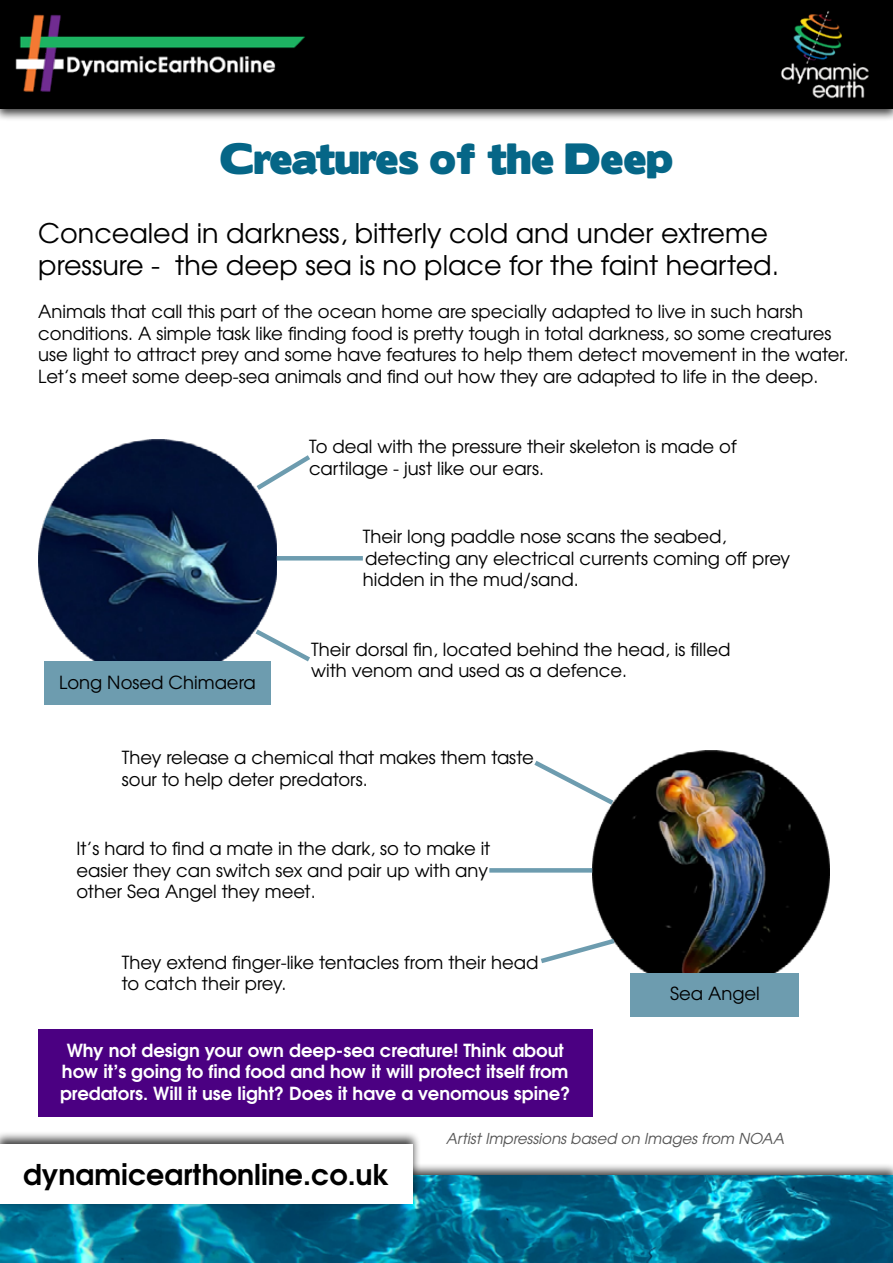
<style>
.page{position:relative;width:893px;height:1263px;background:#fff}
.page>*{position:absolute;margin:0;border:0;box-sizing:border-box;transform-origin:0 0}
.t1{font:39px "Boris Black Bloxx";color:#056687}
.t2{font:700 28.5px "Te X Gyre Adventor";color:#000}
.t3{font:27px/32.4px "Te X Gyre Adventor";color:#000}
.t4{font:18px/21.6px "Te X Gyre Adventor";color:#000}
.t5{font:700 18px/21.6px "Te X Gyre Adventor";color:#fff;text-align:center}
.t6{font:italic 15px "Te X Gyre Adventor";color:#555}
</style>
<div class="page">
<div style="left:0;top:0;width:893px;height:122px;background:#000;opacity:.75"></div>
<div style="left:0;top:0;width:893px;height:108px;background:#000"></div>
<img style="left:15px;top:14px;width:290px;height:78px">
<img style="left:781px;top:11px;width:88px;height:88px">
<div style="left:0;top:1163px;width:893px;height:100px;background:#000;opacity:.75"></div>
<img style="left:0;top:1176px;width:893px;height:87px">
<div style="left:0;top:1131px;width:421px;height:76px;background:#000;opacity:.75"></div>
<div style="left:0;top:1144px;width:412px;height:59px;background:#fff"></div>
<img style="left:39px;top:439px;width:238px;height:239px">
<div style="left:44px;top:661px;width:226px;height:44px;background:#6d9caf"></div>
<img style="left:593px;top:750px;width:236px;height:223px">
<div style="left:630px;top:973px;width:169px;height:43px;background:#6d9caf"></div>
<svg style="left:252px;top:451px;width:58px;height:43px"></svg>
<hr style="left:277px;top:556px;width:86px;height:4px;background:#6d9caf">
<svg style="left:250px;top:625px;width:60px;height:40px"></svg>
<svg style="left:534px;top:757px;width:84px;height:52px"></svg>
<div style="left:489px;top:868px;width:103px;height:5px;background:#6d9caf"></div>
<svg style="left:541px;top:935px;width:78px;height:31px"></svg>
<div style="left:38px;top:1029px;width:554px;height:87px;background:#4b0082"></div>
<h1 class="t1" style="left:220px;top:130px;width:455px">Creatures of the Deep</h1>
<h3 class="t3" style="left:38px;top:215px;width:742px">Concealed in darkness, bitterly cold and under extreme pressure - the deep sea is no place for the faint hearted.</h3>
<p class="t4" style="left:38px;top:300px;width:812px">Animals that call this part of the ocean home are specially adapted to live in such harsh conditions. A simple task like finding food is pretty tough in total darkness, so some creatures use light to attract prey and some have features to help them detect movement in the water.<br>Let’s meet some deep-sea animals and find out how they are adapted to life in the deep.</p>
<p class="t4" style="left:309px;top:435px;width:429px">To deal with the pressure their skeleton is made of cartilage - just like our ears.</p>
<p class="t4" style="left:59px;top:670px;width:198px">Long Nosed Chimaera</p>
<p class="t4" style="left:363px;top:524px;width:429px">Their long paddle nose scans the seabed, detecting any electrical currents coming off prey hidden in the mud/sand.</p>
<p class="t4" style="left:311px;top:637px;width:421px">Their dorsal fin, located behind the head, is filled with venom and used as a defence.</p>
<p class="t4" style="left:122px;top:746px;width:413px">They release a chemical that makes them taste sour to help deter predators.</p>
<p class="t4" style="left:77px;top:837px;width:415px">It’s hard to find a mate in the dark, so to make it easier they can switch sex and pair up with any other Sea Angel they meet.</p>
<p class="t4" style="left:122px;top:950px;width:418px">They extend finger-like tentacles from their head to catch their prey.</p>
<p class="t5" style="left:60px;top:1037px;width:512px">Why not design your own deep-sea creature! Think about how it’s going to find food and how it will protect itself from predators. Will it use light? Does it have a venomous spine?</p>
<p class="t4" style="left:670px;top:981px;width:91px">Sea Angel</p>
<h2 class="t2" style="left:23px;top:1150px;width:368px">dynamicearthonline.co.uk</h2>
<p class="t6" style="left:446px;top:1126px;width:339px">Artist Impressions based on Images from NOAA</p>
</div>
